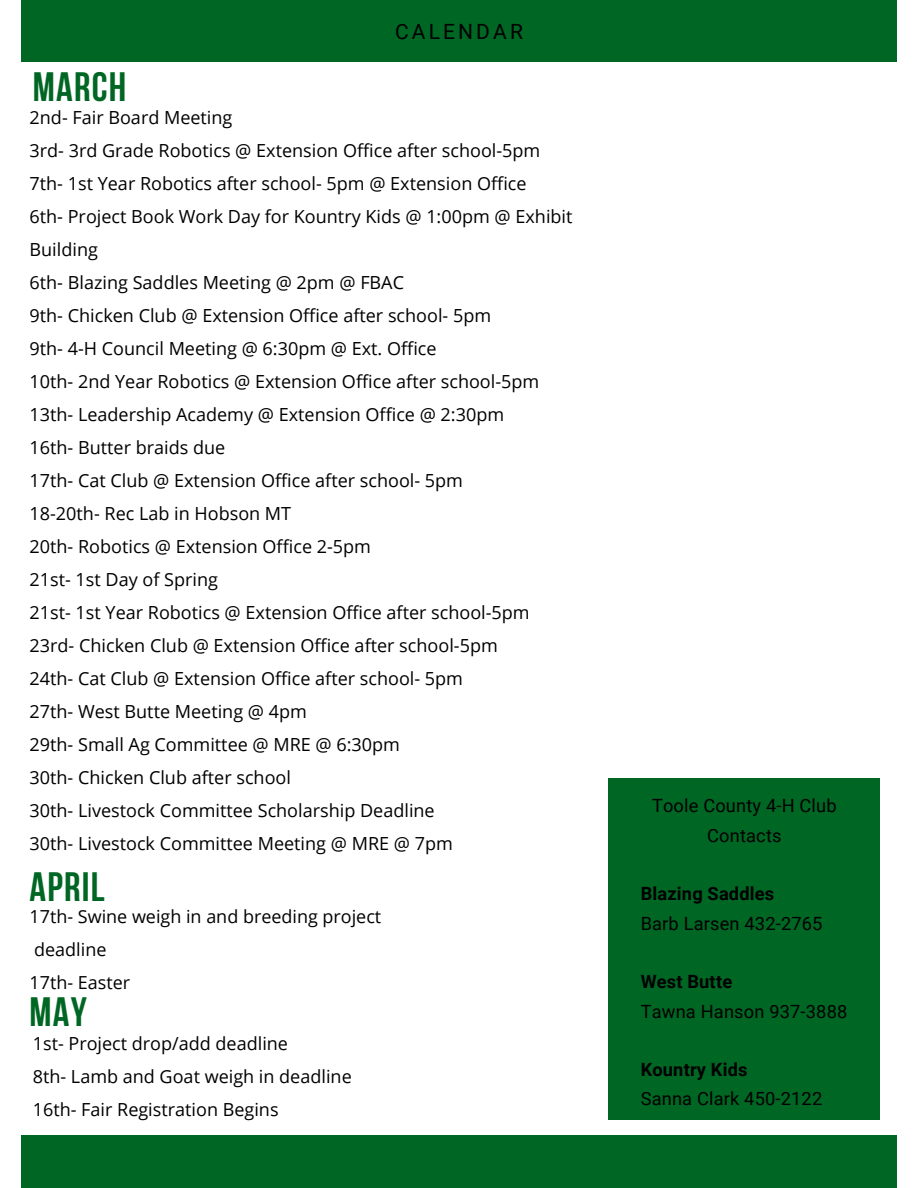
<style>
.page{position:relative;width:918px;height:1188px;background:#fff}
.page>*{position:absolute;margin:0;border:0;box-sizing:border-box;transform-origin:0 0}
.t1{font:700 40.95px "Bebas Neue";letter-spacing:.03em;color:#006623}
.t2{font:21px "Roboto";letter-spacing:.15em;color:#000}
.t3{font:18.3px/29.2px "Roboto";letter-spacing:.01em;color:#000;text-align:center}
.t4{font:700 18.3px "Roboto";letter-spacing:.01em;color:#000}
.t5{font:18px/33px "Open Sans";color:#000}
</style>
<div class="page">
<div style="left:21px;top:0;width:876px;height:62px;background:#006623"></div>
<div style="left:21px;top:1135px;width:876px;height:53px;background:#006623"></div>
<div style="left:608px;top:779px;width:272px;height:341px;background:#006623"></div>
<p class="t2" style="left:395px;top:19px;width:129px">CALENDAR</p>
<p class="t1" style="left:33px;top:70px;width:95px">MARCH</p>
<p class="t5" style="left:30px;top:101px;width:204px">2nd- Fair Board Meeting</p>
<p class="t5" style="left:30px;top:134px;width:512px">3rd- 3rd Grade Robotics @ Extension Office after school-5pm</p>
<p class="t5" style="left:30px;top:167px;width:499px">7th- 1st Year Robotics after school- 5pm @ Extension Office</p>
<p class="t5" style="left:30px;top:200px;width:544px">6th- Project Book Work Day for Kountry Kids @ 1:00pm @ Exhibit<br>Building</p>
<p class="t5" style="left:30px;top:266px;width:376px">6th- Blazing Saddles Meeting @ 2pm @ FBAC</p>
<p class="t5" style="left:30px;top:299px;width:463px">9th- Chicken Club @ Extension Office after school- 5pm</p>
<p class="t5" style="left:30px;top:332px;width:409px">9th- 4-H Council Meeting @ 6:30pm @ Ext. Office</p>
<p class="t5" style="left:30px;top:365px;width:511px">10th- 2nd Year Robotics @ Extension Office after school-5pm</p>
<p class="t5" style="left:30px;top:398px;width:476px">13th- Leadership Academy @ Extension Office @ 2:30pm</p>
<p class="t5" style="left:30px;top:431px;width:197px">16th- Butter braids due</p>
<p class="t5" style="left:30px;top:464px;width:435px">17th- Cat Club @ Extension Office after school- 5pm</p>
<p class="t5" style="left:30px;top:497px;width:263px">18-20th- Rec Lab in Hobson MT</p>
<p class="t5" style="left:30px;top:530px;width:343px">20th- Robotics @ Extension Office 2-5pm</p>
<p class="t5" style="left:30px;top:563px;width:190px">21st- 1st Day of Spring</p>
<p class="t5" style="left:30px;top:596px;width:502px">21st- 1st Year Robotics @ Extension Office after school-5pm</p>
<p class="t5" style="left:30px;top:629px;width:470px">23rd- Chicken Club @ Extension Office after school-5pm</p>
<p class="t5" style="left:30px;top:662px;width:435px">24th- Cat Club @ Extension Office after school- 5pm</p>
<p class="t5" style="left:30px;top:695px;width:279px">27th- West Butte Meeting @ 4pm</p>
<p class="t5" style="left:30px;top:728px;width:372px">29th- Small Ag Committee @ MRE @ 6:30pm</p>
<p class="t5" style="left:30px;top:761px;width:263px">30th- Chicken Club after school</p>
<p class="t5" style="left:30px;top:794px;width:407px">30th- Livestock Committee Scholarship Deadline</p>
<p class="t5" style="left:30px;top:827px;width:425px">30th- Livestock Committee Meeting @ MRE @ 7pm</p>
<p class="t1" style="left:30px;top:870px;width:77px">APRIL</p>
<p class="t5" style="left:30px;top:900px;width:353px">17th- Swine weigh in and breeding project deadline</p>
<p class="t5" style="left:30px;top:966px;width:102px">17th- Easter</p>
<p class="t1" style="left:30px;top:996px;width:59px">MAY</p>
<p class="t5" style="left:33px;top:1027px;width:257px">1st- Project drop/add deadline</p>
<p class="t5" style="left:33px;top:1060px;width:320px">8th- Lamb and Goat weigh in deadline</p>
<p class="t5" style="left:33px;top:1093px;width:247px">16th- Fair Registration Begins</p>
<p class="t3" style="left:652px;top:791px;width:186px">Toole County 4-H Club<br>Contacts</p>
<p class="t4" style="left:641px;top:883px;width:135px">Blazing Saddles</p>
<p class="t3" style="left:641px;top:909px;width:183px">Barb Larsen 432-2765</p>
<p class="t4" style="left:641px;top:971px;width:93px">West Butte</p>
<p class="t3" style="left:641px;top:997px;width:208px">Tawna Hanson 937-3888</p>
<p class="t4" style="left:641px;top:1059px;width:108px">Kountry Kids</p>
<p class="t3" style="left:641px;top:1085px;width:183px">Sanna Clark 450-2122</p>
</div>
